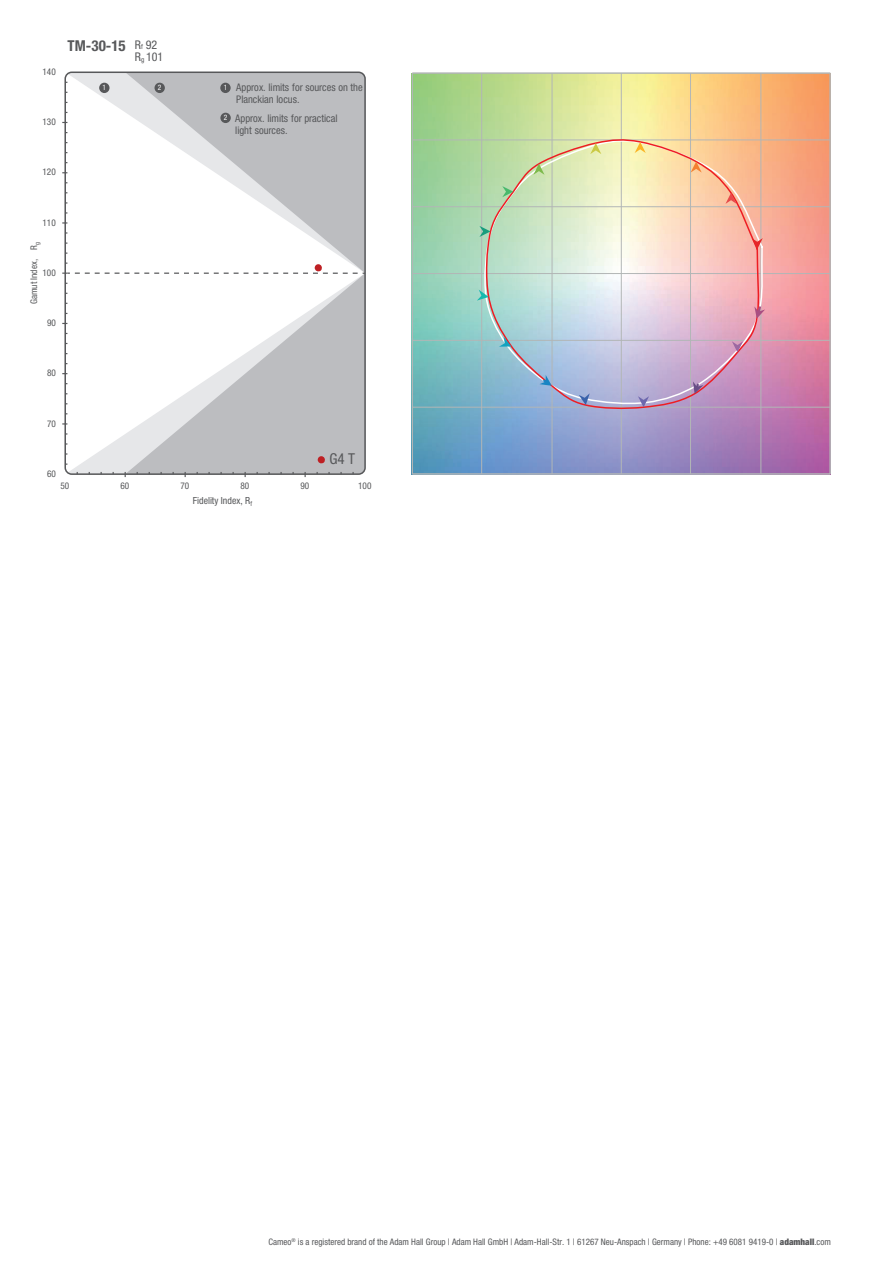
<style>
.page{position:relative;width:893px;height:1263px;background:#fff}
.page>*{position:absolute;margin:0;border:0;box-sizing:border-box;transform-origin:0 0}
.t1{font:700 condensed 15px "Helvetica Neue LT Std";color:#57585a}
.t2{font:condensed 15px "Helvetica Neue LT Pro";color:#57585a}
.t3{font:condensed 12px "Helvetica Neue LT Std";color:#57585a}
.t4{font:condensed 10.5px/11.9px "Helvetica Neue LT Pro";letter-spacing:-.005em;color:#57585a}
.t5{font:condensed 9.75px "Helvetica Neue LT Pro";color:#57585a}
.t6{font:condensed 9.3px "Helvetica Neue LT Pro";color:#57585a}
.t7{font:condensed 9px "Helvetica Neue LT Pro";color:#57585a}
.t8{font:condensed 7.5px "Helvetica Neue LT Pro";color:#fff}
.s1{font-weight:400;font-size:7.05px}
.s2{font-size:7.05px}
.s3{font-size:7.5px;color:#fff}
.s4{font-weight:900}
</style>
<div class="page">
<svg style="left:67px;top:282px;width:58px;height:190px"></svg>
<svg style="left:125px;top:275px;width:238px;height:197px"></svg>
<svg style="left:67px;top:72px;width:58px;height:191px"></svg>
<svg style="left:125px;top:72px;width:238px;height:191px;fill:#bcbdc0"></svg>
<svg style="left:318px;top:456px;width:8px;height:9px"></svg>
<div style="left:99px;top:83px;width:11px;height:10px;background:#57585a;border-radius:50%"></div>
<div style="left:220px;top:83px;width:11px;height:10px;background:#57585a;border-radius:50%"></div>
<div style="left:155px;top:83px;width:10px;height:10px;background:#57585a;border-radius:50%"></div>
<div style="left:220px;top:113px;width:11px;height:10px;background:#57585a;border-radius:50%"></div>
<div style="left:64px;top:72px;width:302px;height:403px;border:2px solid #57585a;border-radius:7px"></div>
<svg style="left:62px;top:263px;width:303px;height:11px"></svg>
<img style="left:414px;top:75px;width:414px;height:397px">
<hr style="left:412px;top:140px;width:418px;height:1px;background:#b2b6b6">
<hr style="left:412px;top:206px;width:418px;height:1px;background:#b2b6b6">
<hr style="left:412px;top:273px;width:418px;height:1px;background:#b2b6b6">
<hr style="left:412px;top:340px;width:418px;height:1px;background:#b2b6b6">
<hr style="left:412px;top:407px;width:418px;height:1px;background:#b2b6b6">
<hr style="left:412px;top:474px;width:418px;height:1px;background:#b2b6b6">
<hr style="left:830px;top:73px;width:1px;height:401px;background:#b2b6b6">
<hr style="left:760px;top:73px;width:1px;height:401px;background:#b2b6b6">
<hr style="left:690px;top:73px;width:1px;height:401px;background:#b2b6b6">
<hr style="left:621px;top:73px;width:1px;height:401px;background:#b2b6b6">
<hr style="left:552px;top:73px;width:1px;height:401px;background:#b2b6b6">
<hr style="left:481px;top:73px;width:1px;height:401px;background:#b2b6b6">
<img style="left:485px;top:137px;width:277px;height:273px">
<svg style="left:752px;top:238px;width:11px;height:11px"></svg>
<svg style="left:725px;top:193px;width:12px;height:11px"></svg>
<svg style="left:691px;top:161px;width:11px;height:12px"></svg>
<svg style="left:635px;top:142px;width:11px;height:11px"></svg>
<svg style="left:590px;top:143px;width:11px;height:11px"></svg>
<svg style="left:533px;top:164px;width:11px;height:11px"></svg>
<svg style="left:502px;top:186px;width:11px;height:11px"></svg>
<svg style="left:479px;top:226px;width:11px;height:11px"></svg>
<svg style="left:477px;top:290px;width:12px;height:11px"></svg>
<svg style="left:499px;top:337px;width:12px;height:10px"></svg>
<svg style="left:539px;top:375px;width:13px;height:11px"></svg>
<svg style="left:579px;top:393px;width:11px;height:12px"></svg>
<svg style="left:638px;top:396px;width:11px;height:11px"></svg>
<svg style="left:693px;top:381px;width:10px;height:13px"></svg>
<svg style="left:732px;top:341px;width:11px;height:11px"></svg>
<svg style="left:754px;top:305px;width:11px;height:14px"></svg>
<p class="t6" style="left:43px;top:66px;width:15px">140</p>
<p class="t6" style="left:43px;top:116px;width:15px">130</p>
<h1 class="t1" style="left:68px;top:37px;width:91px">TM-30-15 <sup>R</sup><span class="s1">f</span> <sup>92</sup></h1>
<h2 class="t3" style="left:135px;top:50px;width:30px">R<span class="s2">g</span> 101</h2>
<p class="t8" style="left:103px;top:83px;width:5px">1</p>
<p class="t8" style="left:158px;top:83px;width:5px">2</p>
<p class="t4" style="left:236px;top:81px;width:128px;text-indent:-13px"><span class="s3">1</span> Approx. limits for sources on the<br>Planckian locus.</p>
<p class="t4" style="left:235px;top:112px;width:104px">Approx. limits for practical light sources.</p>
<p class="t8" style="left:224px;top:113px;width:5px">2</p>
<p class="t6" style="left:43px;top:167px;width:15px">120</p>
<p class="t6" style="left:43px;top:217px;width:15px">110</p>
<p class="t6" style="left:28px;top:304px;width:64px;rotate:-90deg">Gamut Index, R<sub>g</sub></p>
<p class="t6" style="left:43px;top:267px;width:15px">100</p>
<p class="t6" style="left:47px;top:317px;width:10px">90</p>
<p class="t6" style="left:47px;top:367px;width:10px">80</p>
<p class="t6" style="left:47px;top:418px;width:10px">70</p>
<p class="t6" style="left:47px;top:468px;width:10px">60</p>
<h1 class="t2" style="left:329px;top:450px;width:27px">G4 T</h1>
<p class="t6" style="left:61px;top:480px;width:10px">50</p>
<p class="t6" style="left:120px;top:480px;width:10px">60</p>
<p class="t6" style="left:180px;top:480px;width:10px">70</p>
<p class="t6" style="left:240px;top:480px;width:10px">80</p>
<p class="t6" style="left:300px;top:480px;width:10px">90</p>
<p class="t6" style="left:358px;top:480px;width:15px">100</p>
<p class="t5" style="left:193px;top:494px;width:61px">Fidelity Index, R<sub>f</sub></p>
<p class="t7" style="left:268px;top:1237px;width:564px">Cameo<sup>®</sup> is a registered brand of the Adam Hall Group | Adam Hall GmbH | Adam-Hall-Str. 1 | 61267 Neu-Anspach | Germany | Phone: +49 6081 9419-0 | <span class="s4">adamhall</span>.com</p>
</div>
